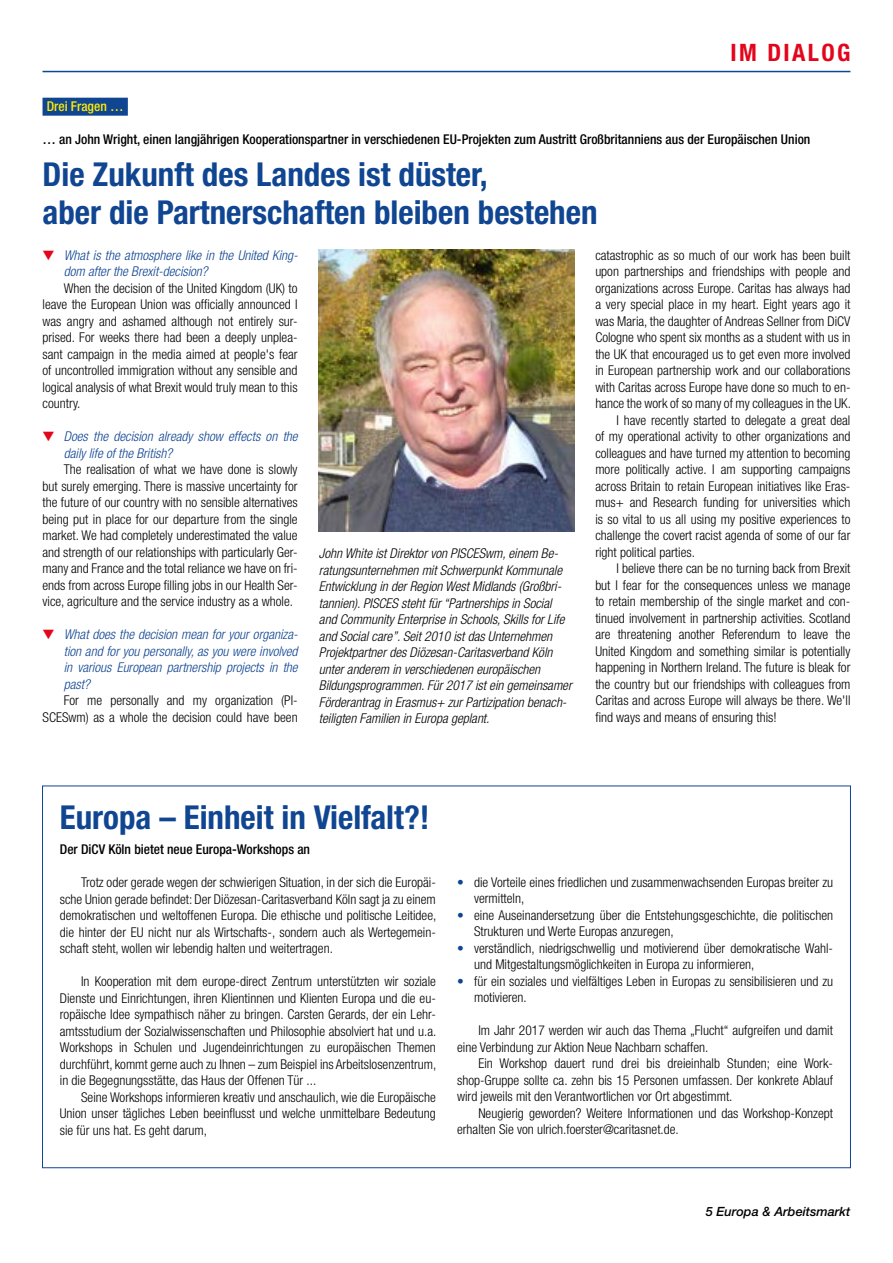
<style>
.page{position:relative;width:893px;height:1263px;background:#fff}
.page>*{position:absolute;margin:0;border:0;box-sizing:border-box;transform-origin:0 0}
.t1{font:700 condensed 33px/37.5px "Helvetica Neue LT";color:#104592}
.t2{font:700 condensed 24px "Helvetica Neue LT";letter-spacing:.1em;color:#e3051b}
.t3{font:300 condensed 13.5px/16.5px "Helvetica Neue LT";color:#000;text-align:justify}
.t4{font:italic 300 condensed 13.5px/16.5px "Helvetica Neue LT";color:#000}
.t5{font:italic 300 condensed 13.5px/16.5px "Helvetica Neue LT";color:#104592}
.t6{font:500 condensed 13.5px "Helvetica Neue LT";color:#000}
.t7{font:500 condensed 13.5px "Helvetica Neue LT";color:#ffed00}
.t8{font:italic 500 12.75px "Helvetica Neue LT";color:#000}
.s1{color:#e3051b}
.s2{color:#104592}
</style>
<div class="page">
<div style="left:43px;top:98px;width:85px;height:18px;background:#104592"></div>
<img style="left:319px;top:250px;width:255px;height:282px">
<hr style="left:43px;top:71px;width:807px;height:1px;background:#104592">
<h2 class="t2" style="left:730px;top:38px;width:122px">IM DIALOG</h2>
<p class="t7" style="left:47px;top:99px;width:78px">Drei Fragen …</p>
<p class="t6" style="left:43px;top:132px;width:769px">… an John Wright, einen langjährigen Kooperationspartner in verschiedenen EU-Projekten zum Austritt Großbritanniens aus der Europäischen Union</p>
<h1 class="t1" style="left:43px;top:155px;width:557px">Die Zukunft des Landes ist düster,<br>aber die Partnerschaften bleiben bestehen</h1>
<p class="t5" style="left:64px;top:247px;width:235px;text-indent:-21px"><span class="s1">▼</span> What is the atmosphere like in the United King&shy;dom after the Brexit-decision?</p>
<p class="t3" style="left:43px;top:280px;width:257px;text-indent:21px">When the decision of the United Kingdom (UK) to leave the European Union was officially announced I was angry and ashamed although not entirely sur&shy;prised. For weeks there had been a deeply unplea&shy;sant campaign in the media aimed at people's fear of uncontrolled immigration without any sensible and logical analysis of what Brexit would truly mean to this country.</p>
<p class="t5" style="left:64px;top:428px;width:235px;text-indent:-21px"><span class="s1">▼</span> Does the decision already show effects on the daily life of the British?</p>
<p class="t3" style="left:43px;top:461px;width:257px;text-indent:21px">The realisation of what we have done is slowly but surely emerging. There is massive uncertainty for the future of our country with no sensible alternatives being put in place for our departure from the single market. We had completely underestimated the value and strength of our relationships with particularly Ger&shy;many and France and the total reliance we have on fri&shy;ends from across Europe filling jobs in our Health Ser&shy;vice, agriculture and the service industry as a whole.</p>
<p class="t5" style="left:64px;top:626px;width:235px;text-align:justify;text-indent:-21px"><span class="s1">▼</span> What does the decision mean for your organiza&shy;tion and for you personally, as you were involved in various European partnership projects in the past?</p>
<p class="t3" style="left:43px;top:692px;width:257px;text-align:right">For me personally and my organization (PI-<br>SCESwm) as a whole the decision could have been</p>
<p class="t3" style="left:595px;top:247px;width:257px">catastrophic as so much of our work has been built</p>
<p class="t3" style="left:595px;top:263px;width:257px">upon partnerships and friendships with people and</p>
<p class="t3" style="left:595px;top:280px;width:257px">organizations across Europe. Caritas has always had</p>
<p class="t3" style="left:595px;top:296px;width:257px">a very special place in my heart. Eight years ago it</p>
<p class="t3" style="left:595px;top:313px;width:257px">was Maria, the daughter of Andreas Sellner from DiCV</p>
<p class="t3" style="left:595px;top:329px;width:257px">Cologne who spent six months as a student with us in</p>
<p class="t3" style="left:595px;top:346px;width:257px">the UK that encouraged us to get even more involved</p>
<p class="t3" style="left:595px;top:362px;width:257px">in European partnership work and our collaborations</p>
<p class="t3" style="left:595px;top:379px;width:257px">with Caritas across Europe have done so much to en-</p>
<p class="t3" style="left:595px;top:395px;width:257px">hance the work of so many of my colleagues in the UK.</p>
<p class="t3" style="left:617px;top:412px;width:235px">I have recently started to delegate a great deal</p>
<p class="t3" style="left:595px;top:428px;width:257px">of my operational activity to other organizations and</p>
<p class="t3" style="left:595px;top:445px;width:257px">colleagues and have turned my attention to becoming</p>
<p class="t3" style="left:595px;top:461px;width:257px">more politically active. I am supporting campaigns</p>
<p class="t3" style="left:595px;top:478px;width:257px">across Britain to retain European initiatives like Eras-</p>
<p class="t3" style="left:595px;top:494px;width:257px">mus+ and Research funding for universities which</p>
<p class="t3" style="left:595px;top:511px;width:257px">is so vital to us all using my positive experiences to</p>
<p class="t3" style="left:595px;top:527px;width:257px">challenge the covert racist agenda of some of our far</p>
<p class="t3" style="left:595px;top:544px;width:101px">right political parties.</p>
<p class="t3" style="left:617px;top:560px;width:235px">I believe there can be no turning back from Brexit</p>
<p class="t3" style="left:595px;top:577px;width:257px">but I fear for the consequences unless we manage</p>
<p class="t3" style="left:595px;top:593px;width:257px">to retain membership of the single market and con-</p>
<p class="t3" style="left:595px;top:610px;width:257px">tinued involvement in partnership activities. Scotland</p>
<p class="t3" style="left:595px;top:626px;width:257px">are threatening another Referendum to leave the</p>
<p class="t3" style="left:595px;top:643px;width:257px">United Kingdom and something similar is potentially</p>
<p class="t3" style="left:595px;top:659px;width:257px">happening in Northern Ireland. The future is bleak for</p>
<p class="t3" style="left:595px;top:676px;width:257px">the country but our friendships with colleagues from</p>
<p class="t3" style="left:595px;top:692px;width:257px">Caritas and across Europe will always be there. We'll</p>
<p class="t3" style="left:595px;top:709px;width:183px">find ways and means of ensuring this!</p>
<p class="t4" style="left:319px;top:545px;width:254px">John White ist Direktor von PISCESwm, einem Be&shy;ratungsunternehmen mit Schwerpunkt Kommunale Entwicklung in der Region West Midlands (Großbri&shy;tannien). PISCES steht für “Partnerships in Social and Community Enterprise in Schools, Skills for Life and Social care”. Seit 2010 ist das Unternehmen Projektpartner des Diözesan-Caritasverband Köln unter anderem in verschiedenen europäischen Bildungsprogrammen. Für 2017 ist ein gemeinsamer Förderantrag in Erasmus+ zur Partizipation benach&shy;teiligten Familien in Europa geplant.</p>
<h1 class="t1" style="left:60px;top:798px;width:371px">Europa – Einheit in Vielfalt?!</h1>
<p class="t6" style="left:60px;top:841px;width:252px">Der DiCV Köln bietet neue Europa-Workshops an</p>
<p class="t3" style="left:60px;top:874px;width:378px;text-indent:21px">Trotz oder gerade wegen der schwierigen Situation, in der sich die Europäi&shy;sche Union gerade befindet: Der Diözesan-Caritasverband Köln sagt ja zu einem demokratischen und weltoffenen Europa. Die ethische und politische Leitidee, die hinter der EU nicht nur als Wirtschafts-, sondern auch als Wertegemein&shy;schaft steht, wollen wir lebendig halten und weitertragen.</p>
<p class="t3" style="left:60px;top:973px;width:378px;text-indent:21px">In Kooperation mit dem europe-direct Zentrum unterstützten wir soziale Dienste und Einrichtungen, ihren Klientinnen und Klienten Europa und die eu&shy;ropäische Idee sympathisch näher zu bringen. Carsten Gerards, der ein Lehr&shy;amtsstudium der Sozialwissenschaften und Philosophie absolviert hat und u.a.<br>Workshops in Schulen und Jugendeinrichtungen zu europäischen Themen durchführt, kommt gerne auch zu Ihnen – zum Beispiel ins Arbeitslosenzentrum, in die Begegnungsstätte, das Haus der Offenen Tür ...</p>
<p class="t3" style="left:60px;top:1088px;width:377px;text-indent:21px">Seine Workshops informieren kreativ und anschaulich, wie die Europäische Union unser tägliches Leben beeinflusst und welche unmittelbare Bedeutung sie für uns hat. Es geht darum,</p>
<p class="t3" style="left:474px;top:874px;width:360px;text-indent:-17px"><span class="s2">•</span> die Vorteile eines friedlichen und zusammenwachsenden Europas breiter zu vermitteln,</p>
<p class="t3" style="left:474px;top:907px;width:360px;text-indent:-17px"><span class="s2">•</span> eine Auseinandersetzung über die Entstehungsgeschichte, die politischen<br>Strukturen und Werte Europas anzuregen,</p>
<p class="t3" style="left:474px;top:940px;width:360px;text-indent:-17px"><span class="s2">•</span> verständlich, niedrigschwellig und motivierend über demokratische Wahl&shy;und Mitgestaltungsmöglichkeiten in Europa zu informieren,</p>
<p class="t3" style="left:474px;top:973px;width:360px;text-indent:-17px"><span class="s2">•</span> für ein soziales und vielfältiges Leben in Europas zu sensibilisieren und zu motivieren.</p>
<p class="t3" style="left:457px;top:1022px;width:377px;text-indent:21px">Im Jahr 2017 werden wir auch das Thema „Flucht“ aufgreifen und damit eine Verbindung zur Aktion Neue Nachbarn schaffen.</p>
<p class="t3" style="left:457px;top:1055px;width:377px;text-indent:21px">Ein Workshop dauert rund drei bis dreieinhalb Stunden; eine Work&shy;shop-Gruppe sollte ca. zehn bis 15 Personen umfassen. Der konkrete Ablauf wird jeweils mit den Verantwortlichen vor Ort abgestimmt.</p>
<p class="t3" style="left:457px;top:1105px;width:377px;text-indent:21px">Neugierig geworden? Weitere Informationen und das Workshop-Konzept erhalten Sie von ulrich.foerster@caritasnet.de.</p>
<p class="t8" style="left:706px;top:1203px;width:146px">5 Europa &amp; Arbeitsmarkt</p>
</div>
